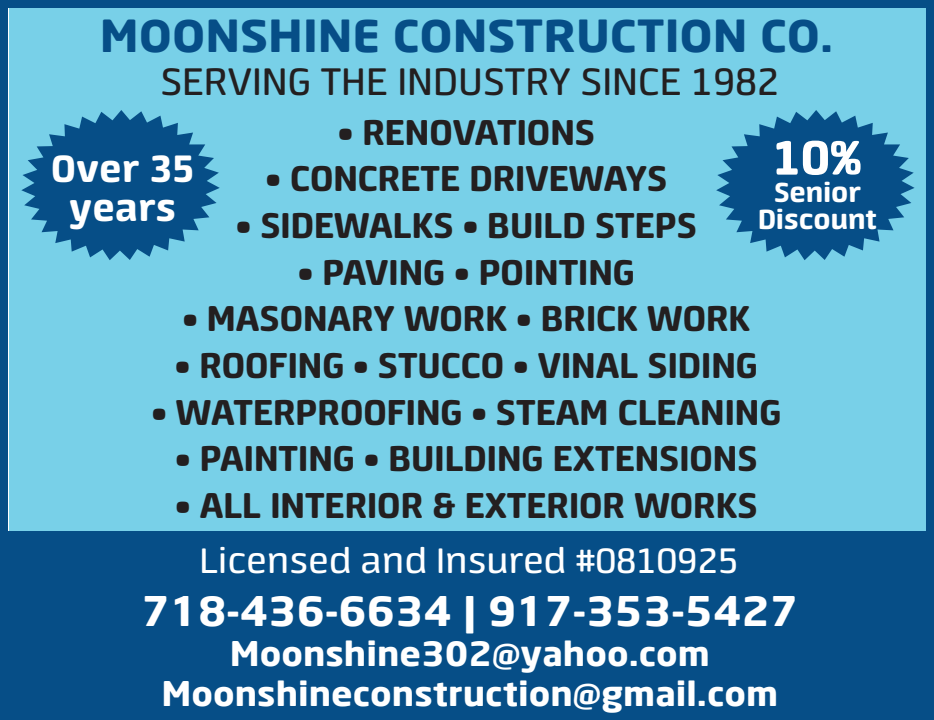
<style>
.page{position:relative;width:934px;height:720px;background:#fff}
.page>*{position:absolute;margin:0;border:0;box-sizing:border-box;transform-origin:0 0}
.t1{font:800 54px "Neuron";color:#fff;scale:1.1 1}
.t2{font:43.2px "Neuron";color:#231f20;scale:1.1 1}
.t3{font:700 43.2px "Neo Sans";color:#064e87;scale:1.1 1}
.t4{font:800 42.4px/38.8px "Neuron";letter-spacing:.01em;color:#fff;text-align:center;scale:1.1 1}
.t5{font:800 40px "Neuron";color:#231f20;scale:1.1 1}
.t6{font:40px "Neuron";color:#fff;scale:1.1 1}
.t7{font:700 40px "Neo Sans";color:#fff;scale:1.1 1}
.t8{font:700 33.2px/40px "Neo Sans";color:#fff;text-align:center;scale:1.1 1}
.t9{font:800 30.8px/27.2px "Neuron";color:#fff;text-align:center;scale:1.1 1}
</style>
<div class="page">
<div style="left:0;top:0;width:933px;height:532px;background:#78d0e8"></div>
<div style="left:0;top:532px;width:933px;height:188px;background:#064e87"></div>
<svg style="left:715px;top:110px;width:199px;height:150px;background:#2a77a5"></svg>
<svg style="left:21px;top:110px;width:199px;height:150px;background:#2a77a5"></svg>
<p class="t3" style="left:100px;top:8px;width:668px">MOONSHINE CONSTRUCTION CO.</p>
<p class="t2" style="left:160px;top:58px;width:564px">SERVING THE INDUSTRY SINCE 1982</p>
<p class="t5" style="left:338px;top:109px;width:235px">• RENOVATIONS</p>
<p class="t5" style="left:266px;top:156px;width:366px">• CONCRETE DRIVEWAYS</p>
<p class="t5" style="left:236px;top:202px;width:420px">• SIDEWALKS • BUILD STEPS</p>
<p class="t5" style="left:298px;top:249px;width:307px">• PAVING • POINTING</p>
<p class="t5" style="left:183px;top:296px;width:517px">• MASONARY WORK • BRICK WORK</p>
<p class="t5" style="left:175px;top:342px;width:531px">• ROOFING • STUCCO • VINAL SIDING</p>
<p class="t5" style="left:152px;top:389px;width:573px">• WATERPROOFING • STEAM CLEANING</p>
<p class="t5" style="left:175px;top:436px;width:530px">• PAINTING • BUILDING EXTENSIONS</p>
<p class="t5" style="left:175px;top:482px;width:530px">• ALL INTERIOR &amp; EXTERIOR WORKS</p>
<h1 class="t1" style="left:772px;top:126px;width:82px">10%</h1>
<p class="t9" style="left:757px;top:178px;width:110px">Senior<br>Discount</p>
<p class="t4" style="left:51px;top:149px;width:132px">Over 35 years</p>
<p class="t6" style="left:199px;top:539px;width:491px">Licensed and Insured #0810925</p>
<p class="t7" style="left:141px;top:585px;width:598px">718-436-6634 | 917-353-5427</p>
<p class="t8" style="left:161px;top:632px;width:562px">Moonshine302@yahoo.com<br>Moonshineconstruction@gmail.com</p>
</div>
